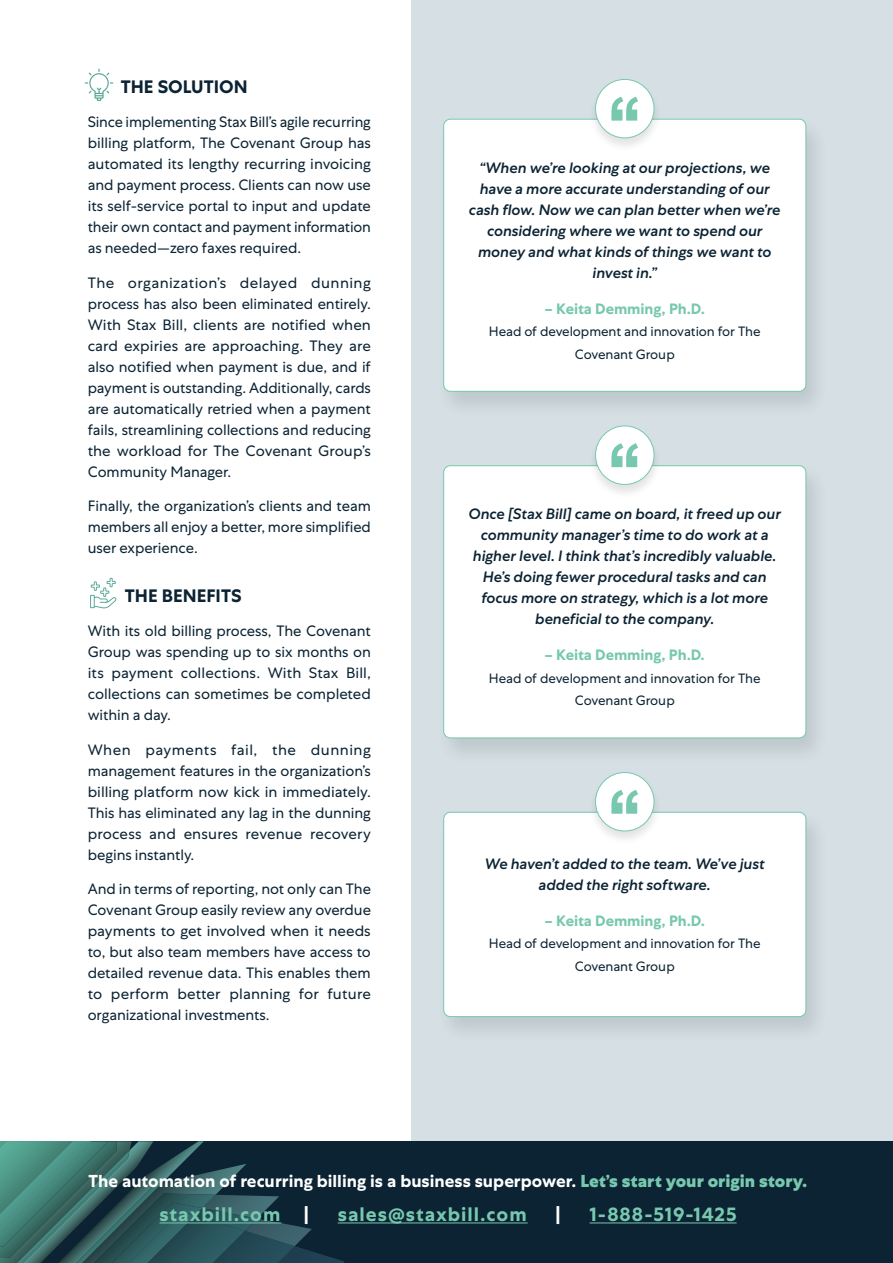
<style>
.page{position:relative;width:893px;height:1263px;background:#fff}
.page>*{position:absolute;margin:0;border:0;box-sizing:border-box;transform-origin:0 0}
.t1{font:700 19.5px "Centra No 1";letter-spacing:.05em;color:#77c8ae}
.t2{font:700 19.5px "Centra No 1";color:#fff}
.t3{font:700 18px "Centra No 1";color:#0b2333}
.t4{font:700 17.25px "Centra No 1";color:#fff}
.t5{font:15px/21px "Centra No 1";letter-spacing:-.005em;color:#0b2333;text-align:justify}
.t6{font:italic 500 15px/21px "Centra No 1";letter-spacing:-.005em;color:#0b2333;text-align:center}
.t7{font:700 15px "Centra No 1";letter-spacing:-.005em;color:#77c8ae}
.t8{font:13.5px/22.5px "Centra No 1";letter-spacing:-.005em;color:#0b2333;text-align:center}
.s1{font-weight:800;color:#77c8ae}
.s2{color:#fff}
</style>
<div class="page">
<div style="left:412px;top:0;width:481px;height:1202px;background:#d6e0e4"></div>
<div style="left:436px;top:116px;width:393px;height:303px;background:#000;opacity:.11"></div>
<div style="left:444px;top:119px;width:362px;height:272px;background:#fff;border-radius:7px"></div>
<div style="left:443px;top:119px;width:363px;height:273px;border:1px solid #77c8ae;border-radius:7px"></div>
<div style="left:436px;top:463px;width:393px;height:303px;background:#000;opacity:.11"></div>
<div style="left:444px;top:466px;width:362px;height:272px;background:#fff;border-radius:7px"></div>
<div style="left:443px;top:465px;width:363px;height:273px;border:1px solid #77c8ae;border-radius:7px"></div>
<div style="left:436px;top:809px;width:393px;height:235px;background:#000;opacity:.11"></div>
<div style="left:444px;top:812px;width:362px;height:204px;background:#fff;border-radius:7px"></div>
<div style="left:443px;top:812px;width:363px;height:205px;border:1px solid #77c8ae;border-radius:7px"></div>
<div style="left:588px;top:78px;width:74px;height:74px;background:#000;opacity:.11"></div>
<div style="left:595px;top:79px;width:59px;height:59px;background:#fff;border:1px solid #77c8ae;border-radius:50%"></div>
<div style="left:588px;top:425px;width:74px;height:74px;background:#000;opacity:.11"></div>
<div style="left:595px;top:426px;width:59px;height:59px;background:#fff;border:1px solid #77c8ae;border-radius:50%"></div>
<div style="left:588px;top:771px;width:74px;height:74px;background:#000;opacity:.11"></div>
<div style="left:595px;top:772px;width:59px;height:59px;background:#fff;border:1px solid #77c8ae;border-radius:50%"></div>
<svg style="left:611px;top:97px;width:27px;height:24px"></svg>
<svg style="left:611px;top:443px;width:27px;height:24px"></svg>
<svg style="left:611px;top:790px;width:27px;height:24px"></svg>
<svg style="left:85px;top:69px;width:28px;height:32px"></svg>
<svg style="left:90px;top:578px;width:26px;height:31px"></svg>
<div style="left:0;top:1141px;width:893px;height:122px;background:#0b2333"></div>
<svg style="left:0;top:1141px;width:344px;height:122px"></svg>
<img style="left:17px;top:1150px;width:113px;height:113px">
<hr style="left:159px;top:1222px;width:122px;height:1px;background:#77c8ae">
<hr style="left:338px;top:1222px;width:190px;height:1px;background:#77c8ae">
<hr style="left:590px;top:1222px;width:147px;height:1px;background:#77c8ae">
<p class="t3" style="left:121px;top:76px;width:129px">THE SOLUTION</p>
<p class="t5" style="left:88px;top:111px;width:285px">Since implementing Stax Bill’s agile recurring billing platform, The Covenant Group has automated its lengthy recurring invoicing and payment process. Clients can now use its self-service portal to input and update their own contact and payment information as needed—zero faxes required.</p>
<p class="t5" style="left:88px;top:272px;width:285px">The organization’s delayed dunning process has also been eliminated entirely.<br>With Stax Bill, clients are notified when card expiries are approaching. They are also notified when payment is due, and if payment is outstanding. Additionally, cards are automatically retried when a payment fails, streamlining collections and reducing the workload for The Covenant Group’s Community Manager.</p>
<p class="t5" style="left:88px;top:495px;width:285px">Finally, the organization’s clients and team members all enjoy a better, more simplified user experience.</p>
<p class="t3" style="left:125px;top:585px;width:118px">THE BENEFITS</p>
<p class="t5" style="left:88px;top:621px;width:285px">With its old billing process, The Covenant Group was spending up to six months on its payment collections. With Stax Bill, collections can sometimes be completed within a day.</p>
<p class="t5" style="left:88px;top:739px;width:285px">When payments fail, the dunning management features in the organization’s billing platform now kick in immediately.<br>This has eliminated any lag in the dunning process and ensures revenue recovery begins instantly.</p>
<p class="t5" style="left:88px;top:879px;width:285px">And in terms of reporting, not only can The Covenant Group easily review any overdue payments to get involved when it needs to, but also team members have access to detailed revenue data. This enables them to perform better planning for future organizational investments.</p>
<p class="t6" style="left:469px;top:157px;width:313px">“When we’re looking at our projections, we have a more accurate understanding of our cash flow. Now we can plan better when we’re considering where we want to spend our money and what kinds of things we want to invest in.”</p>
<p class="t7" style="left:545px;top:300px;width:162px">– Keita Demming, Ph.D.</p>
<p class="t8" style="left:489px;top:320px;width:273px">Head of development and innovation for The<br>Covenant Group</p>
<p class="t6" style="left:468px;top:503px;width:314px">Once [Stax Bill] came on board, it freed up our community manager’s time to do work at a higher level. I think that’s incredibly valuable.<br>He’s doing fewer procedural tasks and can focus more on strategy, which is a lot more beneficial to the company.</p>
<p class="t7" style="left:545px;top:646px;width:162px">– Keita Demming, Ph.D.</p>
<p class="t8" style="left:489px;top:667px;width:273px">Head of development and innovation for The<br>Covenant Group</p>
<p class="t6" style="left:485px;top:853px;width:281px">We haven’t added to the team. We’ve just added the right software.</p>
<p class="t7" style="left:545px;top:912px;width:162px">– Keita Demming, Ph.D.</p>
<p class="t8" style="left:489px;top:932px;width:273px">Head of development and innovation for The<br>Covenant Group</p>
<p class="t4" style="left:89px;top:1170px;width:720px">The automation of recurring billing is a business superpower. <span class="s1">Let’s start your origin story.</span></p>
<h1 class="t1" style="left:159px;top:1203px;width:151px">staxbill.com <span class="s2">|</span></h1>
<h1 class="t1" style="left:338px;top:1203px;width:190px">sales@staxbill.com</h1>
<h1 class="t2" style="left:555px;top:1203px;width:7px">|</h1>
<h1 class="t1" style="left:590px;top:1203px;width:149px">1-888-519-1425</h1>
</div>
